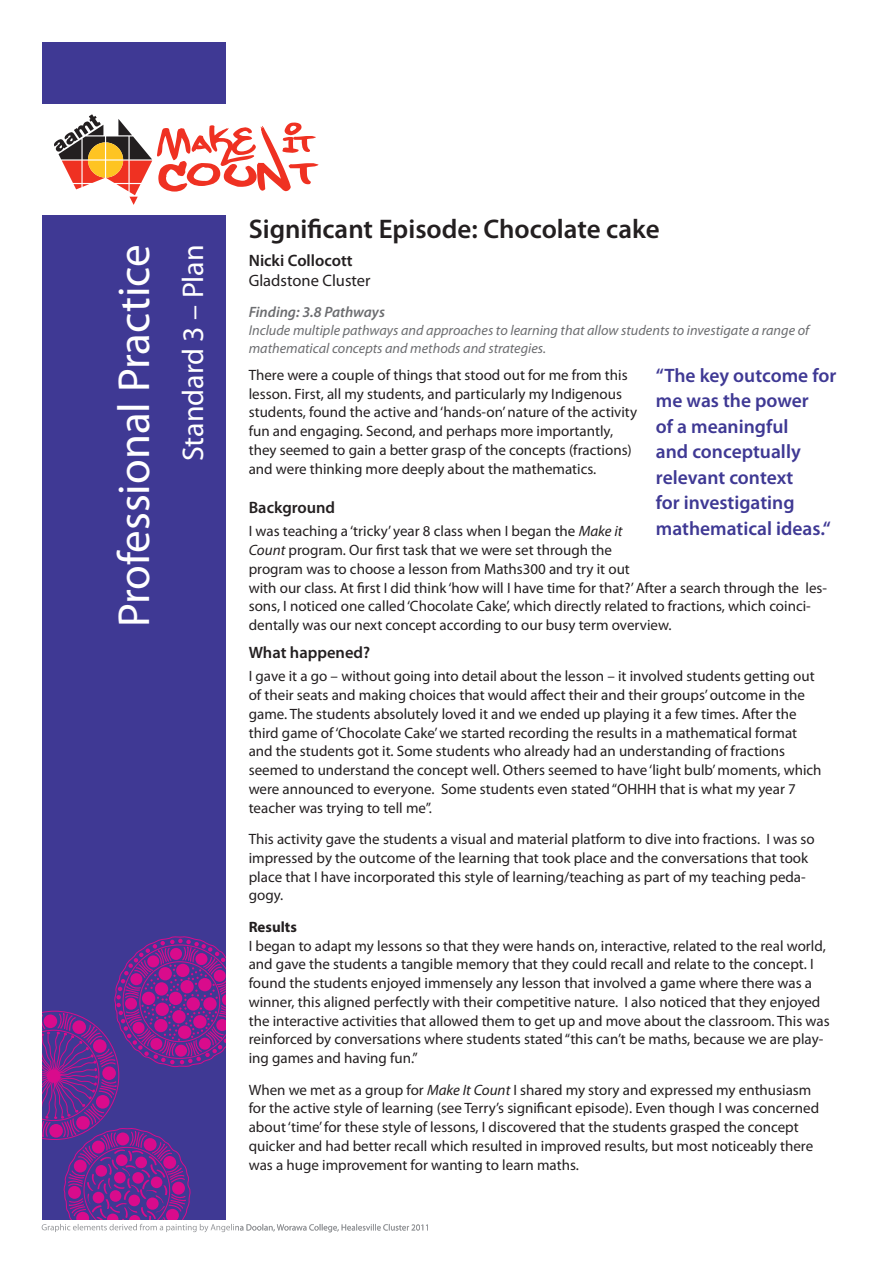
<style>
.page{position:relative;width:893px;height:1263px;background:#fff}
.page>*{position:absolute;margin:0;border:0;box-sizing:border-box;transform-origin:0 0}
.Domain_heading{font:45px "Myriad Pro";color:#fff}
.White_heading_text-v{font:30px "Myriad Pro";color:#fff}
.Heading_1__top{font:600 27px "Myriad Pro";color:#231f20}
.Pull_out_text{font:600 19.5px/25.5px "Myriad Pro";color:#3f3994}
.Heading_1__top-2{font:16.5px/19.5px "Myriad Pro";color:#231f20}
.Heading_3{font:600 16.5px "Myriad Pro";color:#231f20}
.Body{font:15px/18.8px "Myriad Pro";color:#231f20}
.Heading_3-2{font:15px/18.8px "Myriad Pro";color:#231f20}
.Findings_text{font:italic 600 15px "Myriad Pro";color:#6c6d70}
.Findings_text-2{font:italic 14.25px/18px "Myriad Pro";color:#6c6d70}
.s1{font-weight:600}
.s2{font-style:italic}
.s3{font-weight:700}
</style>
<div class="page">
<div style="left:41px;top:43px;width:185px;height:1177px;background:#3f3994"></div>
<div style="left:40px;top:104px;width:318px;height:111px;background:#fff"></div>
<svg style="left:54px;top:114px;width:265px;height:91px"></svg>
<svg style="left:41px;top:936px;width:387px;height:297px"></svg>
<p class="Domain_heading" style="left:106px;top:627px;width:384px;rotate:-90deg">Professional Practice</p>
<p class="White_heading_text-v" style="left:175px;top:461px;width:219px;rotate:-90deg">Standard 3 – Plan</p>
<p class="Heading_1__top" style="left:249px;top:212px;width:412px">Significant Episode: Chocolate cake</p>
<p class="Heading_1__top-2" style="left:249px;top:251px;width:123px"><span class="s1">Nicki Collocott<br></span>Gladstone Cluster</p>
<p class="Findings_text" style="left:249px;top:302px;width:138px">Finding: 3.8 Pathways</p>
<p class="Findings_text-2" style="left:249px;top:321px;width:562px">Include multiple pathways and approaches to learning that allow students to investigate a range of mathematical concepts and methods and strategies.</p>
<p class="Heading_3-2" style="left:249px;top:365px;width:390px">There were a couple of things that stood out for me from this lesson. First, all my students, and particularly my Indigenous students, found the active and ‘hands-on’ nature of the activity fun and engaging. Second, and perhaps more importantly, they seemed to gain a better grasp of the concepts (fractions) and were thinking more deeply about the mathematics.</p>
<p class="Heading_3" style="left:249px;top:497px;width:88px">Background</p>
<p class="Body" style="left:249px;top:522px;width:580px">I was teaching a ‘tricky’ year 8 class when I began the <span class="s2">Make it<br>Count</span> program. Our first task that we were set through the<br>program was to choose a lesson from Maths300 and try it out<br>with our class. At first I did think ‘how will I have time for that?’ After a search through the les&shy;sons, I noticed one called ‘Chocolate Cake’, which directly related to fractions, which coinci&shy;dentally was our next concept according to our busy term overview.</p>
<p class="Heading_3" style="left:249px;top:642px;width:123px">What happened?</p>
<p class="Body" style="left:249px;top:667px;width:574px">I gave it a go – without going into detail about the lesson – it involved students getting out of their seats and making choices that would affect their and their groups’ outcome in the game. The students absolutely loved it and we ended up playing it a few times. After the third game of ‘Chocolate Cake’ we started recording the results in a mathematical format and the students got it. Some students who already had an understanding of fractions seemed to understand the concept well. Others seemed to have ‘light bulb’ moments, which were announced to everyone. Some students even stated “OHHH that is what my year 7 teacher was trying to tell me”.</p>
<p class="Body" style="left:249px;top:829px;width:567px">This activity gave the students a visual and material platform to dive into fractions. I was so impressed by the outcome of the learning that took place and the conversations that took place that I have incorporated this style of learning/teaching as part of my teaching peda&shy;gogy.</p>
<p class="Body" style="left:249px;top:917px;width:582px"><span class="s3">Results<br></span>I began to adapt my lessons so that they were hands on, interactive, related to the real world, and gave the students a tangible memory that they could recall and relate to the concept. I found the students enjoyed immensely any lesson that involved a game where there was a winner, this aligned perfectly with their competitive nature. I also noticed that they enjoyed the interactive activities that allowed them to get up and move about the classroom. This was reinforced by conversations where students stated “this can’t be maths, because we are play&shy;ing games and having fun.”</p>
<p class="Body" style="left:249px;top:1080px;width:572px">When we met as a group for <span class="s2">Make It Count</span> I shared my story and expressed my enthusiasm for the active style of learning (see Terry’s significant episode). Even though I was concerned about ‘time’ for these style of lessons, I discovered that the students grasped the concept quicker and had better recall which resulted in improved results, but most noticeably there was a huge improvement for wanting to learn maths.</p>
<p class="Pull_out_text" style="left:656px;top:362px;width:182px">“The key outcome for me was the power<br>of a meaningful<br>and conceptually relevant context<br>for investigating mathematical ideas.“</p>
</div>
